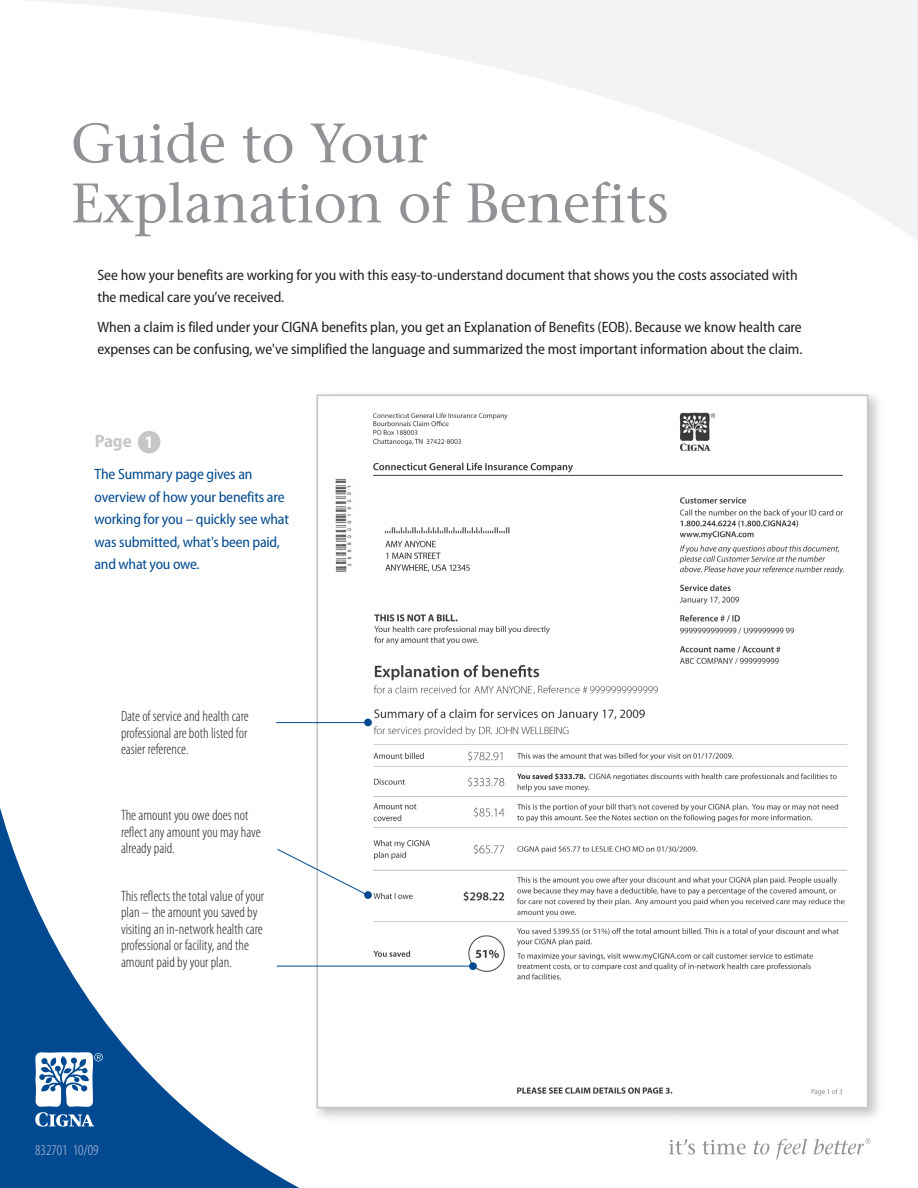
<style>
.page{position:relative;width:918px;height:1188px;background:#fff}
.page>*{position:absolute;margin:0;border:0;box-sizing:border-box;transform-origin:0 0}
.t1{font:55.5px/60px "Stone Serif";letter-spacing:-.005em;color:#919295}
.t2{font:700 semi-condensed 18px "Myriad Pro";color:#c6c6c8}
.t3{font:semi-condensed 15px/22.5px "Myriad Pro";letter-spacing:-.005em;color:#231f20}
.t4{font:300 condensed 15px/16.5px "Myriad Pro";color:#231f20}
.t5{font:semi-condensed 15px/22.5px "Myriad Pro";letter-spacing:-.01em;color:#014990}
.t6{font:300 condensed 15px "Myriad Pro";color:#c1c7e1}
.s1{font-size:17.7px;color:#fff}
</style>
<div class="page">
<img style="left:335px;top:412px;width:513px;height:684px">
<svg style="left:27px;top:0;width:891px;height:241px"></svg>
<svg style="left:0;top:674px;width:341px;height:514px"></svg>
<svg style="left:35px;top:1052px;width:68px;height:75px"></svg>
<svg style="left:669px;top:1139px;width:26px;height:16px"></svg>
<svg style="left:702px;top:1140px;width:44px;height:15px"></svg>
<svg style="left:754px;top:1141px;width:15px;height:14px"></svg>
<svg style="left:776px;top:1139px;width:31px;height:21px"></svg>
<svg style="left:814px;top:1139px;width:57px;height:16px"></svg>
<div style="left:138px;top:431px;width:22px;height:22px;background:#c6c6c8;border-radius:50%"></div>
<svg style="left:277px;top:848px;width:93px;height:49px"></svg>
<hr style="left:277px;top:966px;width:197px;height:1px;background:#014990">
<hr style="left:276px;top:722px;width:92px;height:1px;background:#014990">
<div style="left:364px;top:719px;width:8px;height:7px;background:#014990;border-radius:50%"></div>
<div style="left:364px;top:891px;width:8px;height:8px;background:#014990;border-radius:50%"></div>
<div style="left:469px;top:962px;width:8px;height:8px;background:#014990;border-radius:50%"></div>
<h1 class="t1" style="left:71px;top:113px;width:599px">Guide to Your<br>Explanation of Benefits</h1>
<p class="t3" style="left:98px;top:264px;width:702px">See how your benefits are working for you with this easy-to-understand document that shows you the costs associated with the medical care you’ve received.</p>
<p class="t3" style="left:98px;top:316px;width:706px">When a claim is filed under your CIGNA benefits plan, you get an Explanation of Benefits (EOB). Because we know health care expenses can be confusing, we've simplified the language and summarized the most important information about the claim.</p>
<p class="t2" style="left:95px;top:431px;width:60px">Page <span class="s1">1</span></p>
<p class="t5" style="left:94px;top:463px;width:196px">The Summary page gives an overview of how your benefits are working for you – quickly see what was submitted, what's been paid, and what you owe.</p>
<p class="t4" style="left:121px;top:708px;width:129px;text-align:justify">Date of service and health care professional are both listed for easier reference.</p>
<p class="t4" style="left:121px;top:807px;width:141px">The amount you owe does not reflect any amount you may have already paid.</p>
<p class="t4" style="left:121px;top:888px;width:145px">This reflects the total value of your plan – the amount you saved by visiting an in-network health care professional or facility, and the amount paid by your plan.</p>
<p class="t6" style="left:35px;top:1142px;width:65px">832701 10/09</p>
</div>
